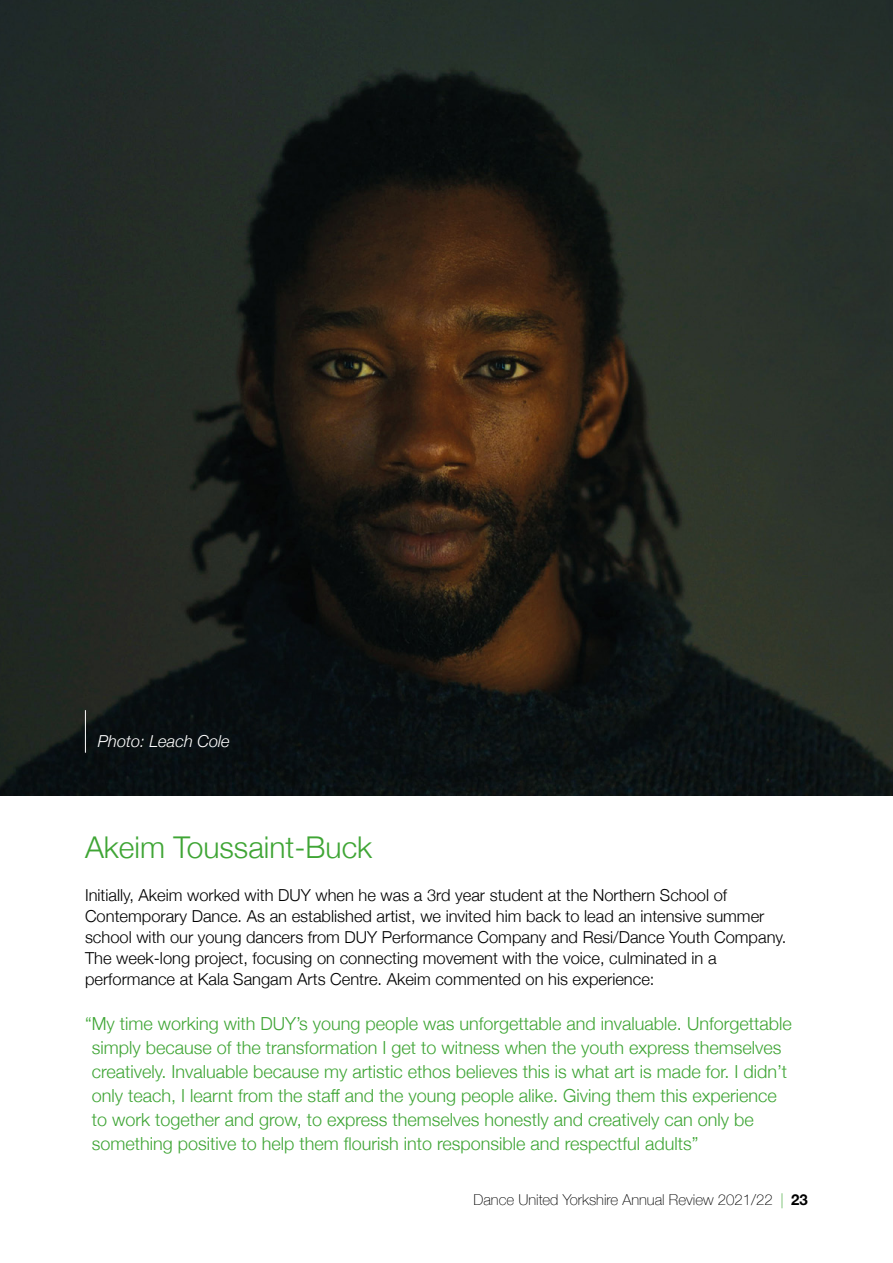
<style>
.page{position:relative;width:893px;height:1263px;background:#fff}
.page>*{position:absolute;margin:0;border:0;box-sizing:border-box;transform-origin:0 0}
.hd2{font:300 30px "Helvetica Neue";color:#3fa535}
.quote{font:300 18px/24px "Helvetica Neue";color:#3fa535}
.txt{font:300 16.5px/21px "Helvetica Neue";color:#000}
.quote_name{font:italic 300 16.5px "Helvetica Neue";color:#fff}
.t1{font:100 15px "Helvetica Neue";color:#000}
.s1{color:#3fa535}
.s2{font-weight:700}
</style>
<div class="page">
<img style="left:0;top:0;width:893px;height:795px">
<hr style="left:85px;top:710px;width:1px;height:43px;background:#fff">
<p class="quote_name" style="left:98px;top:728px;width:134px">Photo: Leach Cole</p>
<p class="hd2" style="left:85px;top:823px;width:289px">Akeim Toussaint-Buck</p>
<p class="txt" style="left:85px;top:883px;width:703px">Initially, Akeim worked with DUY when he was a 3rd year student at the Northern School of Contemporary Dance. As an established artist, we invited him back to lead an intensive summer school with our young dancers from DUY Performance Company and Resi/Dance Youth Company.<br>The week-long project, focusing on connecting movement with the voice, culminated in a performance at Kala Sangam Arts Centre. Akeim commented on his experience:</p>
<p class="quote" style="left:92px;top:1010px;width:701px;text-indent:-7px">“My time working with DUY’s young people was unforgettable and invaluable. Unforgettable simply because of the transformation I get to witness when the youth express themselves creatively. Invaluable because my artistic ethos believes this is what art is made for. I didn’t only teach, I learnt from the staff and the young people alike. Giving them this experience to work together and grow, to express themselves honestly and creatively can only be something positive to help them flourish into responsible and respectful adults”</p>
<p class="t1" style="left:473px;top:1188px;width:336px">Dance United Yorkshire Annual Review 2021/22 <span class="s1">|</span> <span class="s2">23</span></p>
</div>
